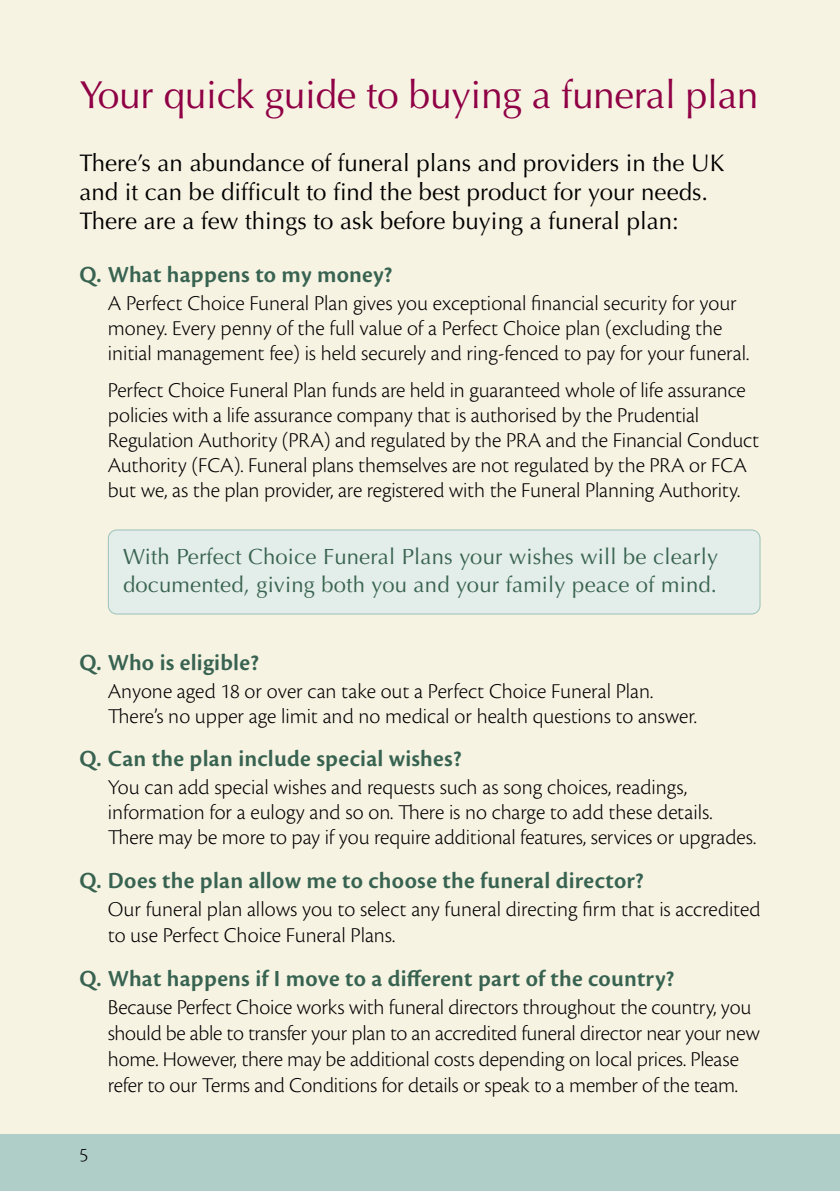
<style>
.page{position:relative;width:840px;height:1191px;background:#fff}
.page>*{position:absolute;margin:0;border:0;box-sizing:border-box;transform-origin:0 0}
.t1{font:39px "Optima LT Std";letter-spacing:-.01em;color:#8f0045}
.t2{font:600 24px "Cronos Pro";letter-spacing:.01em;color:#386351}
.t3{font:24px/29px "Optima LT Std";color:#000}
.t4{font:300 22px/25px "Cronos Pro";letter-spacing:-.005em;color:#000}
.t5{font:22px/28px "Optima LT Std";letter-spacing:.01em;color:#386351}
.t6{font:300 20px "Cronos Pro";color:#000}
</style>
<div class="page">
<div style="left:0;top:0;width:839px;height:1134px;background:#f7f3e3"></div>
<div style="left:108px;top:530px;width:651px;height:84px;background:#e3ede9;border-radius:9px"></div>
<div style="left:108px;top:529px;width:652px;height:85px;border:1px solid #9bc2b9;border-radius:9px"></div>
<div style="left:0;top:1134px;width:839px;height:57px;background:#afcec7"></div>
<h1 class="t1" style="left:79px;top:72px;width:680px">Your quick guide to buying a funeral plan</h1>
<p class="t3" style="left:79px;top:148px;width:646px">There’s an abundance of funeral plans and providers in the UK and it can be difficult to find the best product for your needs.<br>There are a few things to ask before buying a funeral plan:</p>
<p class="t2" style="left:79px;top:261px;width:314px">Q. What happens to my money?</p>
<p class="t4" style="left:108px;top:291px;width:642px">A Perfect Choice Funeral Plan gives you exceptional financial security for your money. Every penny of the full value of a Perfect Choice plan (excluding the initial management fee) is held securely and ring-fenced to pay for your funeral.</p>
<p class="t4" style="left:108px;top:377px;width:652px">Perfect Choice Funeral Plan funds are held in guaranteed whole of life assurance policies with a life assurance company that is authorised by the Prudential Regulation Authority (PRA) and regulated by the PRA and the Financial Conduct Authority (FCA). Funeral plans themselves are not regulated by the PRA or FCA but we, as the plan provider, are registered with the Funeral Planning Authority.</p>
<p class="t5" style="left:123px;top:543px;width:596px">With Perfect Choice Funeral Plans your wishes will be clearly documented, giving both you and your family peace of mind.</p>
<p class="t2" style="left:79px;top:649px;width:181px">Q. Who is eligible?</p>
<p class="t4" style="left:108px;top:679px;width:590px">Anyone aged 18 or over can take out a Perfect Choice Funeral Plan.<br>There’s no upper age limit and no medical or health questions to answer.</p>
<p class="t2" style="left:79px;top:745px;width:383px">Q. Can the plan include special wishes?</p>
<p class="t4" style="left:108px;top:775px;width:649px">You can add special wishes and requests such as song choices, readings, information for a eulogy and so on. There is no charge to add these details.<br>There may be more to pay if you require additional features, services or upgrades.</p>
<p class="t2" style="left:79px;top:866px;width:565px">Q. Does the plan allow me to choose the funeral director?</p>
<p class="t4" style="left:108px;top:896px;width:654px;line-height:26px">Our funeral plan allows you to select any funeral directing firm that is accredited to use Perfect Choice Funeral Plans.</p>
<p class="t2" style="left:79px;top:964px;width:596px">Q. What happens if I move to a different part of the country?</p>
<p class="t4" style="left:108px;top:994px;width:653px;line-height:26px">Because Perfect Choice works with funeral directors throughout the country, you should be able to transfer your plan to an accredited funeral director near your new home. However, there may be additional costs depending on local prices. Please refer to our Terms and Conditions for details or speak to a member of the team.</p>
<p class="t6" style="left:79px;top:1143px;width:10px">5</p>
</div>
